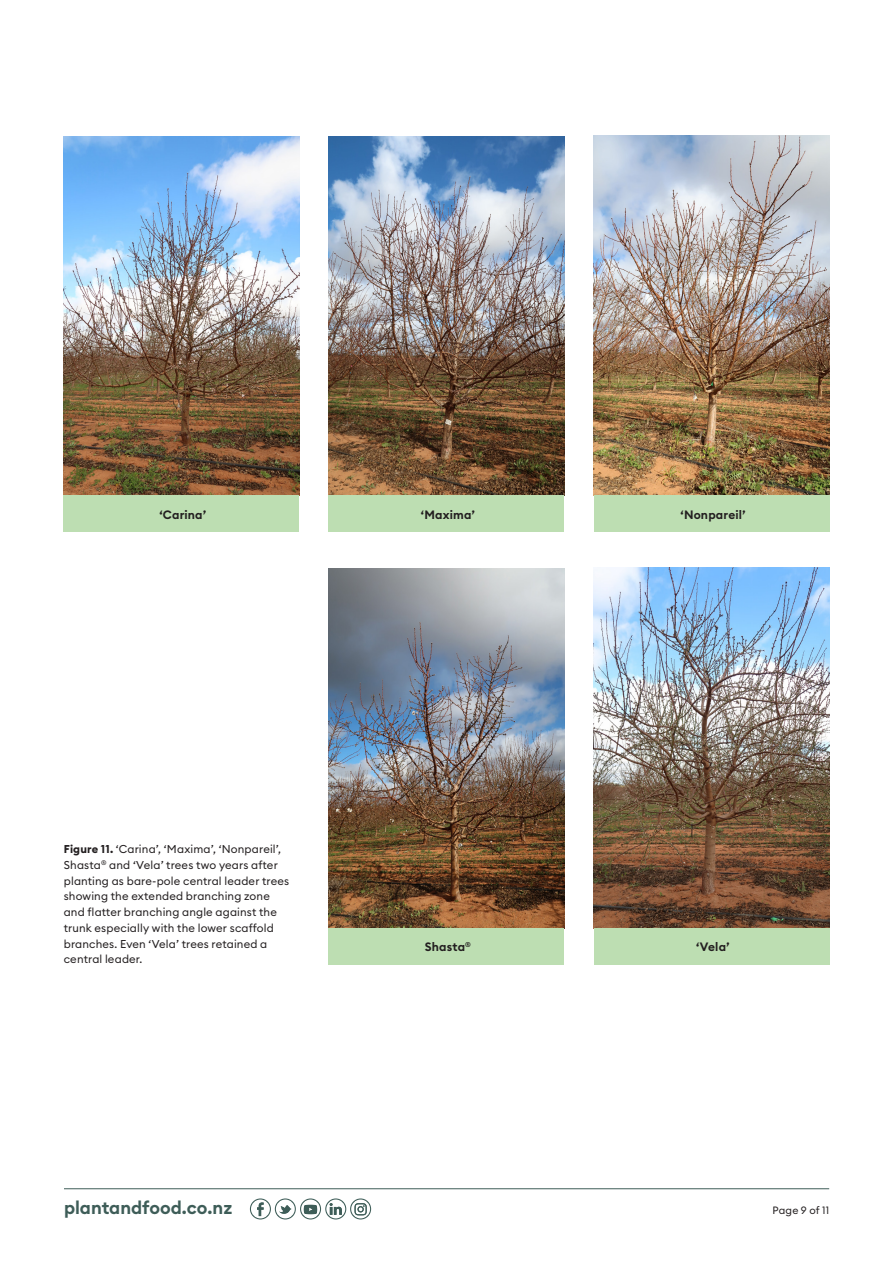
<style>
.page{position:relative;width:893px;height:1263px;background:#fff}
.page>*{position:absolute;margin:0;border:0;box-sizing:border-box;transform-origin:0 0}
.t1{font:600 18px "Euclid Circular B";color:#3e5d58}
.t2{font:600 12px "Euclid Circular B";letter-spacing:.015em;color:#231f20}
.Caption_2{font:11.25px/15.8px "Euclid Circular B";letter-spacing:.015em;color:#231f20}
.t3{font:10.5px "Euclid Circular B";letter-spacing:.015em;color:#231f20}
.s1{font-weight:700}
</style>
<div class="page">
<hr style="left:64px;top:1188px;width:765px;height:1px;background:#3e5d58">
<svg style="left:250px;top:1198px;width:121px;height:21px"></svg>
<img style="left:64px;top:136px;width:235px;height:360px">
<img style="left:329px;top:568px;width:235px;height:360px">
<img style="left:329px;top:136px;width:235px;height:360px">
<img style="left:594px;top:568px;width:235px;height:360px">
<img style="left:594px;top:136px;width:235px;height:360px">
<div style="left:64px;top:496px;width:235px;height:36px;background:#bddeb2"></div>
<div style="left:329px;top:496px;width:235px;height:36px;background:#bddeb2"></div>
<div style="left:594px;top:496px;width:235px;height:36px;background:#bddeb2"></div>
<div style="left:329px;top:928px;width:235px;height:36px;background:#bddeb2"></div>
<div style="left:594px;top:928px;width:235px;height:36px;background:#bddeb2"></div>
<p class="t2" style="left:159px;top:507px;width:48px">‘Carina’</p>
<p class="t2" style="left:421px;top:507px;width:56px">‘Maxima’</p>
<p class="t2" style="left:680px;top:507px;width:67px">‘Nonpareil’</p>
<p class="Caption_2" style="left:64px;top:841px;width:227px"><span class="s1">Figure 11.</span> ‘Carina’, ‘Maxima’, ‘Nonpareil’, Shasta<sup>®</sup> and ‘Vela’ trees two years after planting as bare-pole central leader trees showing the extended branching zone and flatter branching angle against the trunk especially with the lower scaffold branches. Even ‘Vela’ trees retained a central leader.</p>
<h1 class="t1" style="left:64px;top:1196px;width:170px">plantandfood.co.nz</h1>
<p class="t2" style="left:425px;top:939px;width:48px">Shasta<sup>®</sup></p>
<p class="t2" style="left:696px;top:939px;width:35px">‘Vela’</p>
<p class="t3" style="left:772px;top:1203px;width:58px">Page 9 of 11</p>
</div>
